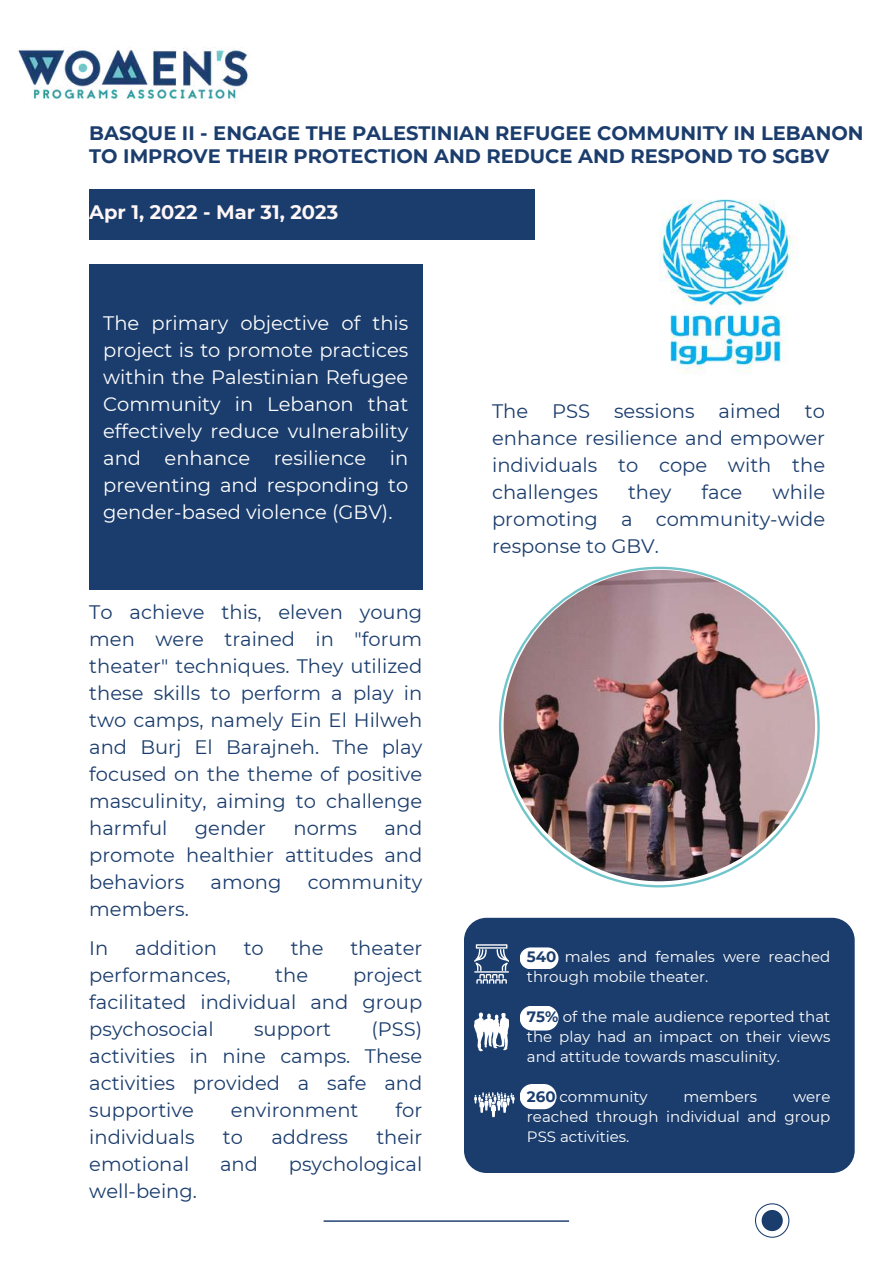
<style>
.page{position:relative;width:893px;height:1264px;background:#fff}
.page>*{position:absolute;margin:0;border:0;box-sizing:border-box;transform-origin:0 0}
.t1{font:19.5px/27px "Montserrat";color:#1b3d6d;text-align:justify}
.t2{font:19.5px/27px "Montserrat";color:#fff;text-align:justify}
.t3{font:700 19.5px/22.5px "Montserrat";color:#1b3d6d}
.t4{font:700 19.5px "Montserrat";color:#fff7f7}
.t5{font:15px/20px "Montserrat";color:#fff;text-align:justify}
.s1{font-weight:700;color:#1b3d6d}
</style>
<div class="page">
<div style="left:89px;top:264px;width:333px;height:326px;background:#1b3d6d"></div>
<img style="left:18px;top:47px;width:233px;height:57px">
<img style="left:499px;top:566px;width:320px;height:321px">
<svg style="left:755px;top:1203px;width:34px;height:34px"></svg>
<hr style="left:323px;top:1220px;width:246px;height:1px;background:#1b3d6d">
<div style="left:89px;top:190px;width:445px;height:50px;background:#1b3d6d"></div>
<div style="left:464px;top:917px;width:390px;height:255px;background:#1b3d6d;border-radius:22px"></div>
<svg style="left:474px;top:944px;width:35px;height:39px"></svg>
<div style="left:519px;top:947px;width:39px;height:22px;background:#fff;border-radius:11px"></div>
<svg style="left:474px;top:1084px;width:82px;height:33px"></svg>
<svg style="left:520px;top:1006px;width:38px;height:24px"></svg>
<svg style="left:474px;top:1012px;width:35px;height:39px"></svg>
<img style="left:659px;top:199px;width:139px;height:175px">
<p class="t3" style="left:89px;top:122px;width:775px">BASQUE II - ENGAGE THE PALESTINIAN REFUGEE COMMUNITY IN LEBANON<br>TO IMPROVE THEIR PROTECTION AND REDUCE AND RESPOND TO SGBV</p>
<p class="t4" style="left:89px;top:200px;width:250px">Apr 1, 2022 - Mar 31, 2023</p>
<p class="t2" style="left:103px;top:309px;width:306px">The primary objective of this project is to promote practices within the Palestinian Refugee Community in Lebanon that effectively reduce vulnerability and enhance resilience in preventing and responding to gender-based violence (GBV).</p>
<p class="t1" style="left:89px;top:598px;width:334px">To achieve this, eleven young men were trained in "forum theater" techniques. They utilized these skills to perform a play in two camps, namely Ein El Hilweh and Burj El Barajneh. The play focused on the theme of positive masculinity, aiming to challenge harmful</p>
<p class="t1" style="left:89px;top:814px;width:334px;text-indent:295px">and promote healthier attitudes and behaviors</p>
<p class="t1" style="left:195px;top:814px;width:73px">gender</p>
<p class="t1" style="left:293px;top:814px;width:65px">norms</p>
<p class="t1" style="left:210px;top:868px;width:72px">among</p>
<p class="t1" style="left:308px;top:868px;width:116px">community</p>
<p class="t1" style="left:89px;top:895px;width:101px">members.</p>
<p class="t1" style="left:89px;top:934px;width:21px">In</p>
<p class="t1" style="left:135px;top:934px;width:83px">addition</p>
<p class="t1" style="left:244px;top:934px;width:22px">to</p>
<p class="t1" style="left:291px;top:934px;width:34px">the</p>
<p class="t1" style="left:350px;top:934px;width:73px">theater</p>
<p class="t1" style="left:89px;top:961px;width:143px">performances,</p>
<p class="t1" style="left:275px;top:961px;width:34px">the</p>
<p class="t1" style="left:89px;top:961px;width:334px;text-indent:264px">project facilitated individual and group psychosocial</p>
<p class="t1" style="left:89px;top:1015px;width:334px;text-indent:282px">(PSS) activities in nine camps. These activities provided a safe and supportive</p>
<p class="t1" style="left:254px;top:1015px;width:78px">support</p>
<p class="t1" style="left:231px;top:1096px;width:129px">environment</p>
<p class="t1" style="left:395px;top:1096px;width:28px">for</p>
<p class="t1" style="left:89px;top:1123px;width:107px">individuals</p>
<p class="t1" style="left:223px;top:1123px;width:22px">to</p>
<p class="t1" style="left:271px;top:1123px;width:78px">address</p>
<p class="t1" style="left:376px;top:1123px;width:47px">their</p>
<p class="t1" style="left:89px;top:1150px;width:101px">emotional</p>
<p class="t1" style="left:220px;top:1150px;width:39px">and</p>
<p class="t1" style="left:289px;top:1150px;width:135px">psychological</p>
<p class="t1" style="left:89px;top:1177px;width:109px">well-being.</p>
<p class="t1" style="left:492px;top:397px;width:334px">The PSS sessions aimed to enhance resilience and empower individuals to cope with the challenges</p>
<p class="t1" style="left:628px;top:478px;width:45px">they</p>
<p class="t1" style="left:701px;top:478px;width:42px">face</p>
<p class="t1" style="left:492px;top:478px;width:334px;text-indent:280px">while promoting a community-wide response to GBV.</p>
<p class="t5" style="left:527px;top:946px;width:305px"><span class="s1">540</span> males and females were reached through mobile theater.</p>
<p class="t5" style="left:527px;top:1006px;width:305px"><span class="s1">75%</span> of the male audience reported that the play had an impact on their views and attitude towards masculinity.</p>
<p class="t5" style="left:527px;top:1086px;width:122px"><span class="s1">260.</span>community</p>
<p class="t5" style="left:683px;top:1086px;width:75px">members</p>
<p class="t5" style="left:527px;top:1086px;width:305px;text-indent:266px">were reached through individual and group PSS activities.</p>
</div>
